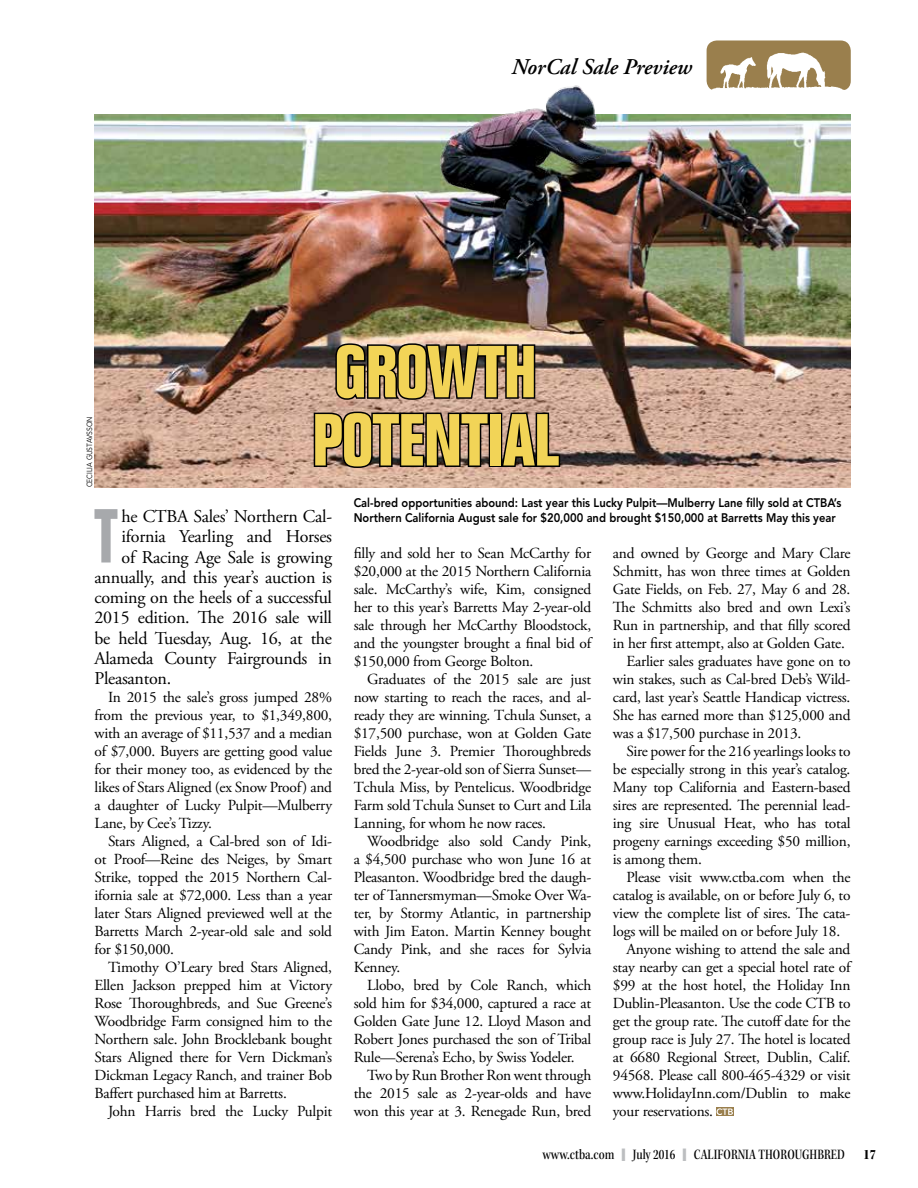
<style>
.page{position:relative;width:918px;height:1188px;background:#fff}
.page>*{position:absolute;margin:0;border:0;box-sizing:border-box;transform-origin:0 0}
.t1{font:700 condensed 74.7px "Folio Std";color:#a7a9ac;scale:.85 1}
.t2{font:700 condensed 72px/68.2px "Folio Std";letter-spacing:-.015em;color:#f2d457;text-align:center}
.t3{font:italic 600 22.5px "Adobe Garamond Pro";color:#000}
.t4{font:18px "Adobe Garamond Pro";letter-spacing:-.015em;color:#000}
.t5{font:15.3px/18px "Adobe Garamond Pro";letter-spacing:-.015em;color:#000;text-align:justify}
.t6{font:15px "Kepler Std Medium Cn Subh";color:#000}
.t7{font:800 12.3px/14.9px "Avenir LT Std";color:#000;scale:.9 1}
.t8{font:7.5px "Avenir LT Std";color:#000;scale:.9 1}
.s1{color:#bcbec0}
.s2{font-family:"Kepler Std Black Cn Subh"}
</style>
<div class="page">
<div style="left:707px;top:40px;width:144px;height:51px;background:#9a7f4d;border-radius:10px"></div>
<img style="left:706px;top:49px;width:145px;height:36px">
<div style="left:717px;top:1107px;width:17px;height:9px;background:#9a7f4d"></div>
<svg style="left:717px;top:1108px;width:16px;height:7px"></svg>
<img style="left:94px;top:54px;width:756px;height:433px">
<p class="t8" style="left:85px;top:487px;width:80px;rotate:-90deg">CECILIA GUSTAVSSON</p>
<h3 class="t3" style="left:511px;top:53px;width:182px">NorCal Sale Preview</h3>
<h2 class="t2" style="left:312px;top:340px;width:249px">GROWTH<br>POTENTIAL</h2>
<h1 class="t1" style="left:94px;top:495px;width:29px">T</h1>
<p class="t4" style="left:122px;top:505px;width:212px">he CTBA Sales’ Northern Cal-</p>
<p class="t4" style="left:122px;top:526px;width:212px">ifornia Yearling and Horses</p>
<p class="t4" style="left:122px;top:546px;width:212px">of Racing Age Sale is growing</p>
<p class="t4" style="left:94px;top:566px;width:239px">annually, and this year’s auction is</p>
<p class="t4" style="left:94px;top:586px;width:239px">coming on the heels of a successful</p>
<p class="t4" style="left:94px;top:607px;width:239px">2015 edition. The 2016 sale will</p>
<p class="t4" style="left:94px;top:627px;width:239px">be held Tuesday, Aug. 16, at the</p>
<p class="t4" style="left:94px;top:647px;width:239px">Alameda County Fairgrounds in</p>
<p class="t4" style="left:94px;top:667px;width:78px">Pleasanton.</p>
<p class="t5" style="left:95px;top:689px;width:239px;text-indent:13px">In 2015 the sale’s gross jumped 28% from the previous year, to $1,349,800, with an average of $11,537 and a median of $7,000. Buyers are getting good value for their money too, as evidenced by the likes of Stars Aligned (ex Snow Proof) and a daughter of Lucky Pulpit—Mulberry Lane, by Cee’s Tizzy.</p>
<p class="t5" style="left:95px;top:833px;width:239px;text-indent:13px">Stars Aligned, a Cal-bred son of Idi&shy;ot Proof—Reine des Neiges, by Smart Strike, topped the 2015 Northern Cal&shy;ifornia sale at $72,000. Less than a year later Stars Aligned previewed well at the Barretts March 2-year-old sale and sold for $150,000.</p>
<p class="t5" style="left:95px;top:959px;width:239px;text-indent:13px">Timothy O’Leary bred Stars Aligned, Ellen Jackson prepped him at Victory Rose Thoroughbreds, and Sue Greene’s Woodbridge Farm consigned him to the Northern sale. John Brocklebank bought Stars Aligned there for Vern Dickman’s Dickman Legacy Ranch, and trainer Bob Baffert purchased him at Barretts.</p>
<p class="t5" style="left:108px;top:1103px;width:226px">John Harris bred the Lucky Pulpit</p>
<p class="t7" style="left:354px;top:496px;width:543px">Cal-bred opportunities abound: Last year this Lucky Pulpit—Mulberry Lane filly sold at CTBA’s<br>Northern California August sale for $20,000 and brought $150,000 at Barretts May this year</p>
<p class="t5" style="left:354px;top:545px;width:239px">filly and sold her to Sean McCarthy for $20,000 at the 2015 Northern California sale. McCarthy’s wife, Kim, consigned her to this year’s Barretts May 2-year-old sale through her McCarthy Bloodstock, and the youngster brought a final bid of $150,000 from George Bolton.</p>
<p class="t5" style="left:354px;top:671px;width:239px;text-indent:13px">Graduates of the 2015 sale are just now starting to reach the races, and al&shy;ready they are winning. Tchula Sunset, a $17,500 purchase, won at Golden Gate Fields June 3. Premier Thoroughbreds bred the 2-year-old son of Sierra Sunset— Tchula Miss, by Pentelicus. Woodbridge Farm sold Tchula Sunset to Curt and Lila Lanning, for whom he now races.</p>
<p class="t5" style="left:354px;top:833px;width:239px;text-indent:13px">Woodbridge also sold Candy Pink, a $4,500 purchase who won June 16 at Pleasanton. Woodbridge bred the daugh&shy;ter of Tannersmyman—Smoke Over Wa&shy;ter, by Stormy Atlantic, in partnership with Jim Eaton. Martin Kenney bought Candy Pink, and she races for Sylvia Kenney.</p>
<p class="t5" style="left:354px;top:977px;width:239px;text-indent:13px">Llobo, bred by Cole Ranch, which sold him for $34,000, captured a race at Golden Gate June 12. Lloyd Mason and Robert Jones purchased the son of Tribal Rule—Serena’s Echo, by Swiss Yodeler.</p>
<p class="t5" style="left:354px;top:1067px;width:239px;text-indent:13px">Two by Run Brother Ron went through the 2015 sale as 2-year-olds and have won this year at 3. Renegade Run, bred</p>
<p class="t5" style="left:613px;top:545px;width:239px">and owned by George and Mary Clare</p>
<p class="t5" style="left:613px;top:563px;width:239px">Schmitt, has won three times at Golden</p>
<p class="t5" style="left:613px;top:581px;width:239px">Gate Fields, on Feb. 27, May 6 and 28.</p>
<p class="t5" style="left:613px;top:599px;width:239px">The Schmitts also bred and own Lexi’s</p>
<p class="t5" style="left:613px;top:617px;width:239px">Run in partnership, and that filly scored</p>
<p class="t5" style="left:613px;top:635px;width:234px">in her first attempt, also at Golden Gate.</p>
<p class="t5" style="left:626px;top:653px;width:226px">Earlier sales graduates have gone on to</p>
<p class="t5" style="left:613px;top:671px;width:239px">win stakes, such as Cal-bred Deb’s Wild-</p>
<p class="t5" style="left:613px;top:689px;width:239px">card, last year’s Seattle Handicap victress.</p>
<p class="t5" style="left:613px;top:707px;width:239px">She has earned more than $125,000 and</p>
<p class="t5" style="left:613px;top:725px;width:190px">was a $17,500 purchase in 2013.</p>
<p class="t5" style="left:626px;top:743px;width:226px">Sire power for the 216 yearlings looks to</p>
<p class="t5" style="left:613px;top:761px;width:239px">be especially strong in this year’s catalog.</p>
<p class="t5" style="left:613px;top:779px;width:239px">Many top California and Eastern-based</p>
<p class="t5" style="left:613px;top:797px;width:239px">sires are represented. The perennial lead-</p>
<p class="t5" style="left:613px;top:815px;width:239px">ing sire Unusual Heat, who has total</p>
<p class="t5" style="left:613px;top:833px;width:239px">progeny earnings exceeding $50 million,</p>
<p class="t5" style="left:613px;top:851px;width:90px">is among them.</p>
<p class="t5" style="left:626px;top:869px;width:226px">Please visit www.ctba.com when the</p>
<p class="t5" style="left:613px;top:887px;width:239px">catalog is available, on or before July 6, to</p>
<p class="t5" style="left:613px;top:905px;width:239px">view the complete list of sires. The cata-</p>
<p class="t5" style="left:613px;top:923px;width:229px">logs will be mailed on or before July 18.</p>
<p class="t5" style="left:626px;top:941px;width:226px">Anyone wishing to attend the sale and</p>
<p class="t5" style="left:613px;top:959px;width:239px">stay nearby can get a special hotel rate of</p>
<p class="t5" style="left:613px;top:977px;width:239px">$99 at the host hotel, the Holiday Inn</p>
<p class="t5" style="left:613px;top:995px;width:239px">Dublin-Pleasanton. Use the code CTB to</p>
<p class="t5" style="left:613px;top:1013px;width:239px">get the group rate. The cutoff date for the</p>
<p class="t5" style="left:613px;top:1031px;width:239px">group race is July 27. The hotel is located</p>
<p class="t5" style="left:613px;top:1049px;width:239px">at 6680 Regional Street, Dublin, Calif.</p>
<p class="t5" style="left:613px;top:1067px;width:239px">94568. Please call 800-465-4329 or visit</p>
<p class="t5" style="left:613px;top:1085px;width:239px">www.HolidayInn.com/Dublin to make</p>
<p class="t5" style="left:613px;top:1103px;width:102px">your reservations.</p>
<p class="t6" style="left:543px;top:1146px;width:335px">www.ctba.com <span class="s1">❙</span> July 2016 <span class="s1">❙</span> CALIFORNIA THOROUGHBRED <span class="s2">17</span></p>
</div>
